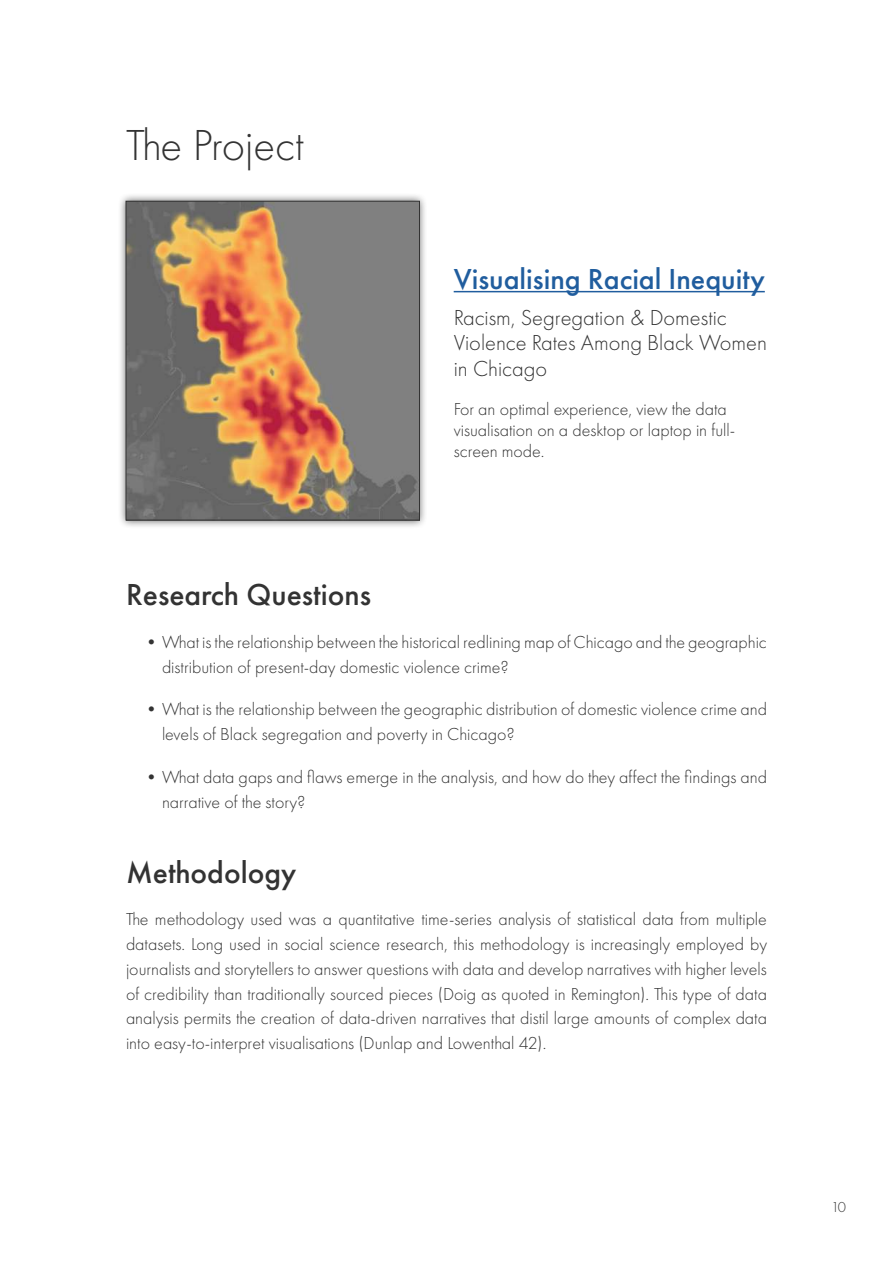
<style>
.page{position:relative;width:893px;height:1263px;background:#fff}
.page>*{position:absolute;margin:0;border:0;box-sizing:border-box;transform-origin:0 0}
.t1{font:300 45px "Futura PT";letter-spacing:-.01em;color:#333}
.t2{font:500 31.5px "Futura PT";color:#333}
.t3{font:500 30px "Futura PT";color:#205d9e}
.t4{font:300 22.5px/25.5px "Futura PT";color:#333}
.t5{font:300 18px/24.8px "Futura PT";color:#333}
.t6{font:300 15px "Futura PT";color:#333}
</style>
<div class="page">
<div style="left:118px;top:193px;width:310px;height:335px;background:#333;opacity:.75"></div>
<img style="left:128px;top:203px;width:290px;height:315px">
<div style="left:126px;top:201px;width:294px;height:319px;border:1px solid #333"></div>
<hr style="left:454px;top:291px;width:311px;height:1px;background:#205d9e">
<h1 class="t1" style="left:126px;top:126px;width:179px">The Project</h1>
<h3 class="t3" style="left:454px;top:266px;width:313px">Visualising Racial Inequity</h3>
<p class="t4" style="left:454px;top:306px;width:315px">Racism, Segregation &amp; Domestic<br>Violence Rates Among Black Women in Chicago</p>
<p class="t5" style="left:454px;top:399px;width:283px;line-height:21px">For an optimal experience, view the data visualisation on a desktop or laptop in full&shy;screen mode.</p>
<h2 class="t2" style="left:126px;top:582px;width:247px">Research Questions</h2>
<p class="t5" style="left:162px;top:631px;width:606px;text-indent:-20px">• What is the relationship between the historical redlining map of Chicago and the geographic distribution of present-day domestic violence crime?</p>
<p class="t5" style="left:162px;top:698px;width:606px;text-indent:-20px">• What is the relationship between the geographic distribution of domestic violence crime and levels of Black segregation and poverty in Chicago?</p>
<p class="t5" style="left:162px;top:766px;width:606px;text-indent:-20px">• What data gaps and flaws emerge in the analysis, and how do they affect the findings and narrative of the story?</p>
<h2 class="t2" style="left:126px;top:859px;width:172px">Methodology</h2>
<p class="t5" style="left:126px;top:908px;width:642px;text-align:justify">The methodology used was a quantitative time-series analysis of statistical data from multiple datasets. Long used in social science research, this methodology is increasingly employed by journalists and storytellers to answer questions with data and develop narratives with higher levels of credibility than traditionally sourced pieces (Doig as quoted in Remington). This type of data analysis permits the creation of data-driven narratives that distil large amounts of complex data into easy-to-interpret visualisations (Dunlap and Lowenthal 42).</p>
<p class="t6" style="left:831px;top:1200px;width:16px">10</p>
</div>
